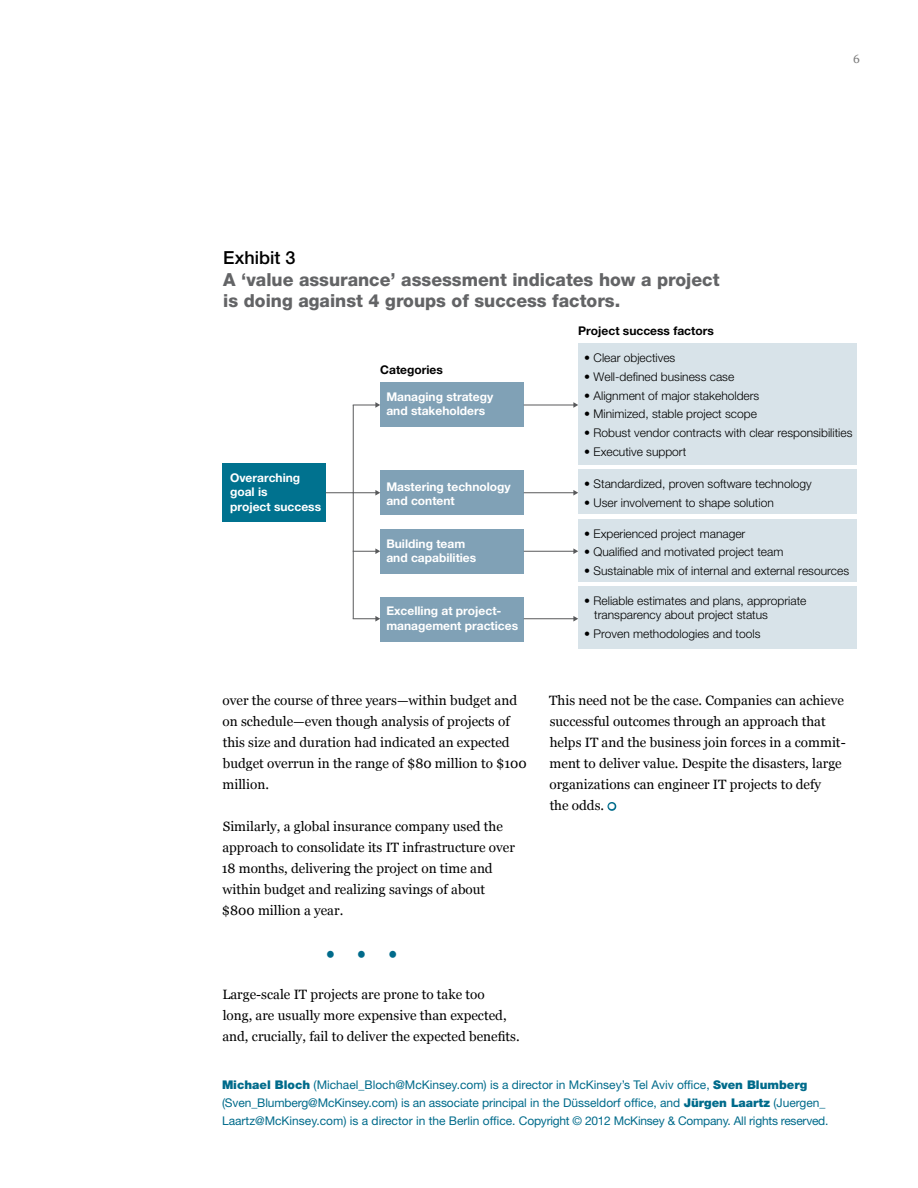
<style>
.page{position:relative;width:918px;height:1188px;background:#fff}
.page>*{position:absolute;margin:0;border:0;box-sizing:border-box;transform-origin:0 0}
.t1{font:49.5px "Georgia";color:#006b8b}
.t2{font:800 18px/21px "Helvetica Neue LT Std";color:#636466}
.t3{font:500 18px "Helvetica Neue LT Std";color:#000}
.t4{font:13.5px/21px "Georgia";color:#000}
.t5{font:300 12px/14.2px "Helvetica Neue LT Std";color:#000}
.t6{font:12px/18px "Helvetica Neue LT Std";color:#006b8b}
.t7{font:700 12px/14.2px "Helvetica Neue LT Std";color:#fff}
.t8{font:700 12px "Helvetica Neue LT Std";color:#000}
.t9{font:12px "Georgia";color:#7d7d7d}
.s1{font-size:22.5px;color:#fff}
.s2{font-weight:900}
</style>
<div class="page">
<svg style="left:607px;top:802px;width:10px;height:9px"></svg>
<div style="left:380px;top:382px;width:144px;height:46px;background:#80a1b6"></div>
<div style="left:380px;top:470px;width:144px;height:45px;background:#80a1b6"></div>
<div style="left:380px;top:529px;width:144px;height:45px;background:#80a1b6"></div>
<div style="left:380px;top:597px;width:144px;height:45px;background:#80a1b6"></div>
<div style="left:222px;top:464px;width:104px;height:58px;background:#00728f"></div>
<hr style="left:353px;top:405px;width:1px;height:214px;background:#58595b">
<svg style="left:353px;top:402px;width:27px;height:6px"></svg>
<svg style="left:326px;top:490px;width:54px;height:6px"></svg>
<svg style="left:353px;top:548px;width:27px;height:6px"></svg>
<svg style="left:353px;top:616px;width:27px;height:6px"></svg>
<hr style="left:524px;top:492px;width:50px;height:1px;background:#58595b">
<svg style="left:573px;top:490px;width:5px;height:6px"></svg>
<hr style="left:524px;top:405px;width:50px;height:1px;background:#58595b">
<svg style="left:573px;top:402px;width:5px;height:6px"></svg>
<hr style="left:524px;top:551px;width:50px;height:1px;background:#58595b">
<svg style="left:573px;top:548px;width:5px;height:6px"></svg>
<hr style="left:524px;top:618px;width:50px;height:1px;background:#58595b">
<svg style="left:573px;top:616px;width:5px;height:6px"></svg>
<div style="left:578px;top:343px;width:279px;height:122px;background:#d8e3e9"></div>
<div style="left:578px;top:469px;width:279px;height:45px;background:#d8e3e9"></div>
<div style="left:578px;top:519px;width:279px;height:63px;background:#d8e3e9"></div>
<div style="left:578px;top:586px;width:279px;height:63px;background:#d8e3e9"></div>
<h2 class="t3" style="left:223px;top:247px;width:74px">Exhibit 3</h2>
<h2 class="t2" style="left:223px;top:269px;width:498px">A ‘value assurance’ assessment indicates how a project is doing against 4 groups of success factors.</h2>
<p class="t8" style="left:578px;top:324px;width:137px">Project success factors</p>
<p class="t9" style="left:853px;top:52px;width:8px">6</p>
<p class="t7" style="left:230px;top:471px;width:93px">Overarching goal is<br>project success</p>
<p class="t8" style="left:380px;top:362px;width:64px">Categories</p>
<p class="t7" style="left:386px;top:390px;width:108px">Managing strategy and stakeholders</p>
<p class="t7" style="left:386px;top:479px;width:126px">Mastering technology and content</p>
<p class="t7" style="left:386px;top:536px;width:91px">Building team and capabilities</p>
<p class="t7" style="left:386px;top:604px;width:133px">Excelling at project&shy;management practices</p>
<p class="t4" style="left:223px;top:690px;width:306px">over the course of three years—within budget and on schedule—even though analysis of projects of this size and duration had indicated an expected budget overrun in the range of $80 million to $100 million.</p>
<p class="t4" style="left:222px;top:816px;width:295px">Similarly, a global insurance company used the approach to consolidate its IT infrastructure over 18 months, delivering the project on time and within budget and realizing savings of about $800 million a year.</p>
<h1 class="t1" style="left:324px;top:912px;width:77px">. . .</h1>
<p class="t4" style="left:222px;top:984px;width:299px">Large-scale IT projects are prone to take too<br>long, are usually more expensive than expected, and, crucially, fail to deliver the expected benefits.</p>
<p class="t5" style="left:584px;top:350px;width:93px">• Clear objectives</p>
<p class="t5" style="left:584px;top:369px;width:151px">• Well-defined business case</p>
<p class="t5" style="left:584px;top:388px;width:177px">• Alignment of major stakeholders</p>
<p class="t5" style="left:584px;top:407px;width:174px">• Minimized, stable project scope</p>
<p class="t5" style="left:584px;top:425px;width:270px">• Robust vendor contracts with clear responsibilities</p>
<p class="t5" style="left:584px;top:444px;width:104px">• Executive support</p>
<p class="t5" style="left:584px;top:476px;width:229px">• Standardized, proven software technology</p>
<p class="t5" style="left:584px;top:495px;width:191px">• User involvement to shape solution</p>
<p class="t5" style="left:584px;top:526px;width:163px">• Experienced project manager</p>
<p class="t5" style="left:584px;top:545px;width:201px">• Qualified and motivated project team</p>
<p class="t5" style="left:584px;top:563px;width:266px">• Sustainable mix of internal and external resources</p>
<p class="t5" style="left:594px;top:593px;width:214px;text-indent:-10px">• Reliable estimates and plans, appropriate transparency about project status</p>
<p class="t5" style="left:584px;top:626px;width:178px">• Proven methodologies and tools</p>
<p class="t4" style="left:549px;top:690px;width:298px">This need not be the case. Companies can achieve successful outcomes through an approach that helps IT and the business join forces in a commit&shy;ment to deliver value. Despite the disasters, large organizations can engineer IT projects to defy<br>the odds. <span class="s1">•</span></p>
<p class="t6" style="left:222px;top:1075px;width:608px"><span class="s2">Michael Bloch</span> (Michael_Bloch@McKinsey.com) is a director in McKinsey’s Tel Aviv office, <span class="s2">Sven Blumberg </span>(Sven_Blumberg@McKinsey.com) is an associate principal in the Düsseldorf office, and <span class="s2">Jürgen Laartz</span> (Juergen_<br>Laartz@McKinsey.com) is a director in the Berlin office. Copyright © 2012 McKinsey &amp; Company. All rights reserved.</p>
</div>
